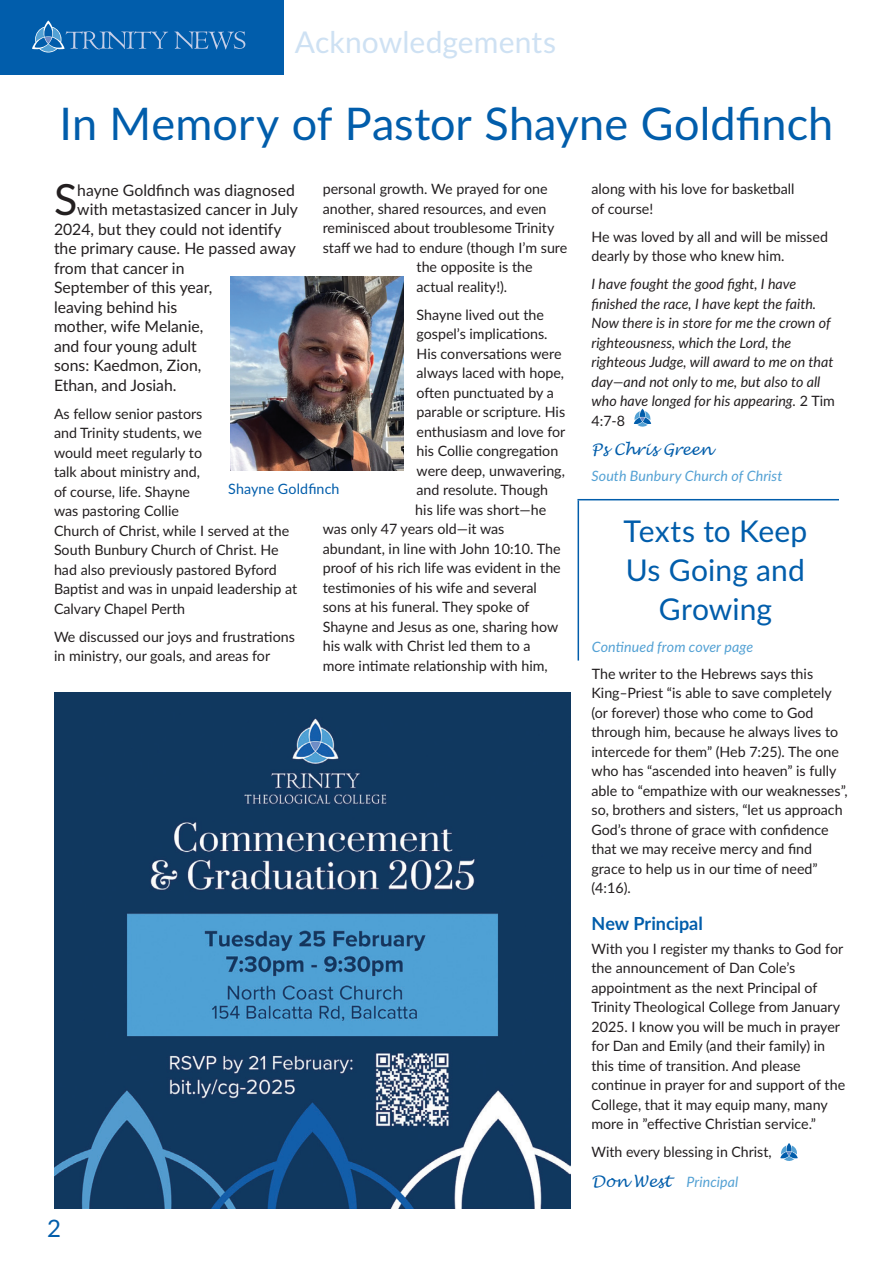
<style>
.page{position:relative;width:893px;height:1263px;background:#fff}
.page>*{position:absolute;margin:0;border:0;box-sizing:border-box;transform-origin:0 0}
.Main_Headings{font:45px "Lato";color:#015dab}
.First_Para{font:42.9px "Lato";color:#231f20}
.Main_Headings-2{font:30px/39px "Lato";letter-spacing:.005em;color:#015dab;text-align:center}
.Section_Header{font:30px "Lato";letter-spacing:.005em;color:#cee1f3}
.t1{font:24px "Lato";color:#015dab}
.Sub_Headings{font:700 18px "Lato";letter-spacing:-.005em;color:#015dab}
.First_Para-2{font:15.75px "Lato";color:#231f20}
.Author_Signature{font:italic 15.75px "Lucida Handwriting";color:#015dab}
.Body_Text{font:14.25px/19.5px "Lato";color:#231f20}
.Body_Text-2{font:italic 14.25px/19.5px "Lato";color:#231f20}
.Author_caption{font:italic 14.25px "Lato";letter-spacing:.005em;color:#53a1d4}
.Body_Text-3{font:italic 14.25px "Lato";letter-spacing:.01em;color:#53a1d4}
.captions{font:14.25px "Lato";letter-spacing:.01em;color:#015dab}
.s1{font-style:normal}
.s2{font-family:"Lucida Handwriting";font-size:15.75px;color:#015dab}
</style>
<div class="page">
<div style="left:0;top:0;width:284px;height:74px;background:#015dab"></div>
<svg style="left:32px;top:20px;width:213px;height:33px"></svg>
<svg style="left:780px;top:1143px;width:18px;height:18px"></svg>
<hr style="left:578px;top:500px;width:1px;height:160px;background:#015dab">
<hr style="left:577px;top:499px;width:262px;height:1px;background:#015dab">
<img style="left:230px;top:276px;width:174px;height:194px">
<img style="left:54px;top:693px;width:516px;height:516px">
<svg style="left:633px;top:408px;width:19px;height:19px"></svg>
<p class="Section_Header" style="left:295px;top:21px;width:263px">Acknowledgements</p>
<p class="Main_Headings" style="left:60px;top:92px;width:775px">In Memory of Pastor Shayne Goldfinch</p>
<p class="Body_Text" style="left:323px;top:179px;width:226px">personal growth. We prayed for one</p>
<p class="Body_Text" style="left:323px;top:198px;width:225px">another, shared resources, and even</p>
<p class="Body_Text" style="left:323px;top:218px;width:233px">reminisced about troublesome Trinity</p>
<p class="Body_Text" style="left:323px;top:237px;width:246px">staff we had to endure (though I’m sure</p>
<p class="Body_Text" style="left:417px;top:257px;width:118px">the opposite is the</p>
<p class="Body_Text" style="left:417px;top:276px;width:92px">actual reality!).</p>
<p class="Body_Text" style="left:417px;top:304px;width:129px">Shayne lived out the</p>
<p class="Body_Text" style="left:417px;top:324px;width:132px">gospel’s implications.</p>
<p class="Body_Text" style="left:417px;top:343px;width:146px">His conversations were</p>
<p class="Body_Text" style="left:417px;top:363px;width:149px">always laced with hope,</p>
<p class="Body_Text" style="left:417px;top:382px;width:139px">often punctuated by a</p>
<p class="Body_Text" style="left:417px;top:402px;width:150px">parable or scripture. His</p>
<p class="Body_Text" style="left:417px;top:421px;width:150px">enthusiasm and love for</p>
<p class="Body_Text" style="left:417px;top:441px;width:143px">his Collie congregation</p>
<p class="Body_Text" style="left:417px;top:460px;width:150px">were deep, unwavering,</p>
<p class="Body_Text" style="left:417px;top:480px;width:133px">and resolute. Though</p>
<p class="Body_Text" style="left:415px;top:499px;width:132px">his life was short—he</p>
<p class="Body_Text" style="left:323px;top:519px;width:183px">was only 47 years old—it was</p>
<p class="Body_Text" style="left:323px;top:538px;width:239px">abundant, in line with John 10:10. The</p>
<p class="Body_Text" style="left:323px;top:558px;width:240px">proof of his rich life was evident in the</p>
<p class="Body_Text" style="left:323px;top:577px;width:216px">testimonies of his wife and several</p>
<p class="Body_Text" style="left:323px;top:597px;width:208px">sons at his funeral. They spoke of</p>
<p class="Body_Text" style="left:323px;top:616px;width:237px">Shayne and Jesus as one, sharing how</p>
<p class="Body_Text" style="left:323px;top:636px;width:209px">his walk with Christ led them to a</p>
<p class="Body_Text" style="left:323px;top:655px;width:226px">more intimate relationship with him,</p>
<p class="Body_Text" style="left:591px;top:179px;width:205px">along with his love for basketball of course!</p>
<p class="Body_Text" style="left:591px;top:226px;width:238px">He was loved by all and will be missed dearly by those who knew him.</p>
<p class="Body_Text-2" style="left:591px;top:274px;width:245px">I have fought the good fight, I have finished the race, I have kept the faith.<br>Now there is in store for me the crown of righteousness, which the Lord, the righteous Judge, will award to me on that day—and not only to me, but also to all who have longed for his appearing. <span class="s1">2 Tim 4:7-8</span></p>
<p class="Author_Signature" style="left:591px;top:440px;width:122px">Ps Chris Green</p>
<p class="Author_caption" style="left:591px;top:466px;width:193px">South Bunbury Church of Christ</p>
<p class="First_Para" style="left:54px;top:169px;width:25px">S</p>
<p class="First_Para-2" style="left:77px;top:179px;width:219px">hayne Goldfinch was diagnosed</p>
<p class="First_Para-2" style="left:77px;top:198px;width:222px">with metastasized cancer in July</p>
<p class="First_Para-2" style="left:54px;top:218px;width:229px">2024, but they could not identify</p>
<p class="First_Para-2" style="left:54px;top:237px;width:243px">the primary cause. He passed away</p>
<p class="First_Para-2" style="left:54px;top:257px;width:132px">from that cancer in</p>
<p class="First_Para-2" style="left:54px;top:276px;width:160px">September of this year,</p>
<p class="First_Para-2" style="left:54px;top:296px;width:125px">leaving behind his</p>
<p class="First_Para-2" style="left:54px;top:315px;width:151px">mother, wife Melanie,</p>
<p class="First_Para-2" style="left:54px;top:335px;width:144px">and four young adult</p>
<p class="First_Para-2" style="left:54px;top:354px;width:149px">sons: Kaedmon, Zion,</p>
<p class="First_Para-2" style="left:54px;top:374px;width:124px">Ethan, and Josiah.</p>
<p class="Body_Text" style="left:54px;top:403px;width:245px">As fellow senior pastors<br>and Trinity students, we<br>would meet regularly to<br>talk about ministry and,<br>of course, life. Shayne<br>was pastoring Collie<br>Church of Christ, while I served at the<br>South Bunbury Church of Christ. He had also previously pastored Byford<br>Baptist and was in unpaid leadership at<br>Calvary Chapel Perth</p>
<p class="Body_Text" style="left:54px;top:626px;width:242px">We discussed our joys and frustrations in ministry, our goals, and areas for</p>
<p class="captions" style="left:228px;top:479px;width:113px">Shayne Goldfinch</p>
<p class="Main_Headings-2" style="left:623px;top:510px;width:186px">Texts to Keep<br>Us Going and<br>Growing</p>
<p class="Author_caption" style="left:592px;top:636px;width:163px">Continued from cover page</p>
<p class="Body_Text" style="left:591px;top:663px;width:258px">The writer to the Hebrews says this King‒Priest “is able to save completely (or forever) those who come to God through him, because he always lives to intercede for them” (Heb 7:25). The one who has “ascended into heaven” is fully able to “empathize with our weaknesses”, so, brothers and sisters, “let us approach God’s throne of grace with confidence that we may receive mercy and find grace to help us in our time of need” (4:16).</p>
<p class="Sub_Headings" style="left:591px;top:910px;width:113px">New Principal</p>
<p class="Body_Text" style="left:591px;top:938px;width:255px">With you I register my thanks to God for the announcement of Dan Cole’s appointment as the next Principal of Trinity Theological College from January 2025. I know you will be much in prayer for Dan and Emily (and their family) in this time of transition. And please continue in prayer for and support of the College, that it may equip many, many more in ”effective Christian service.”</p>
<p class="Body_Text" style="left:591px;top:1142px;width:182px">With every blessing in Christ,</p>
<p class="Body_Text-3" style="left:591px;top:1171px;width:148px"><span class="s2">Don West</span> Principal</p>
<h3 class="t1" style="left:47px;top:1211px;width:15px">2</h3>
</div>
